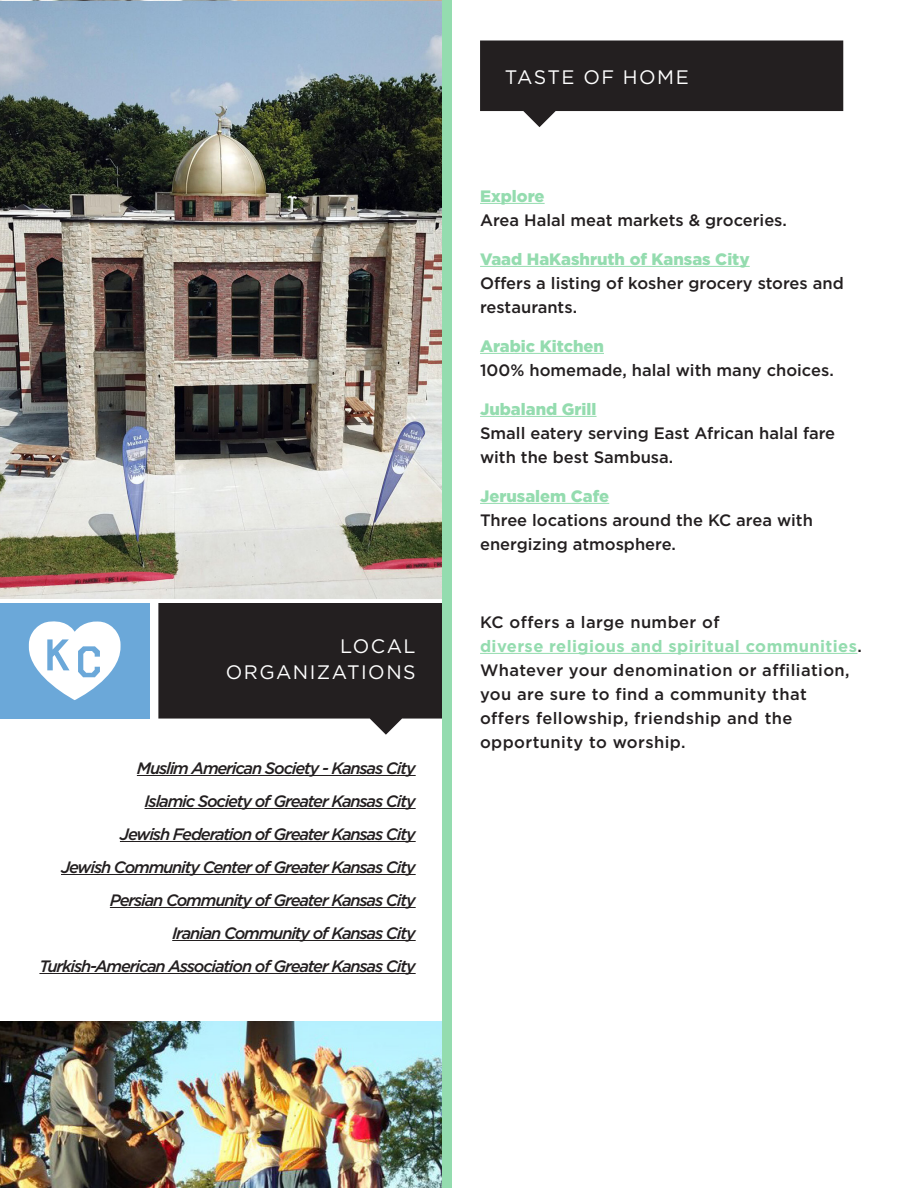
<style>
.page{position:relative;width:918px;height:1188px;background:#fff}
.page>*{position:absolute;margin:0;border:0;box-sizing:border-box;transform-origin:0 0}
.t1{font:19.5px/25.5px "Gotham";letter-spacing:.075em;color:#fff;text-align:right}
.t2{font:500 16.5px/24px "Gotham";color:#231f20}
.t3{font:italic 500 16.5px "Gotham";letter-spacing:-.07em;color:#231f20}
.t4{font:500 16.5px/24px "Gotham";letter-spacing:.025em;color:#231f20}
.s1{font-weight:900;color:#94dcaf}
.s2{font-weight:700;color:#94dcaf}
</style>
<div class="page">
<svg style="left:158px;top:603px;width:284px;height:132px;background:#3d393a"></svg>
<svg style="left:480px;top:41px;width:363px;height:86px"></svg>
<hr style="left:137px;top:775px;width:279px;height:1px;background:#231f20">
<hr style="left:145px;top:808px;width:271px;height:1px;background:#231f20">
<hr style="left:120px;top:841px;width:296px;height:1px;background:#231f20">
<hr style="left:61px;top:874px;width:355px;height:1px;background:#231f20">
<hr style="left:110px;top:907px;width:306px;height:1px;background:#231f20">
<hr style="left:172px;top:940px;width:244px;height:1px;background:#231f20">
<hr style="left:39px;top:973px;width:377px;height:1px;background:#231f20">
<hr style="left:480px;top:203px;width:65px;height:1px;background:#94dcaf">
<hr style="left:480px;top:266px;width:270px;height:1px;background:#94dcaf">
<hr style="left:480px;top:353px;width:124px;height:1px;background:#94dcaf">
<hr style="left:480px;top:416px;width:117px;height:1px;background:#94dcaf">
<hr style="left:480px;top:503px;width:129px;height:1px;background:#94dcaf">
<hr style="left:480px;top:653px;width:377px;height:1px;background:#94dcaf">
<div style="left:0;top:603px;width:149px;height:116px;background:#6ba8d9"></div>
<svg style="left:29px;top:621px;width:92px;height:79px"></svg>
<div style="left:442px;top:0;width:10px;height:1188px;background:#94dcaf"></div>
<img style="left:0;top:1022px;width:442px;height:166px">
<img style="left:0;top:1px;width:442px;height:598px">
<p class="t1" style="left:226px;top:633px;width:191px">LOCAL<br>ORGANIZATIONS</p>
<p class="t3" style="left:137px;top:757px;width:280px">Muslim American Society - Kansas City</p>
<p class="t3" style="left:145px;top:790px;width:273px">Islamic Society of Greater Kansas City</p>
<p class="t3" style="left:120px;top:823px;width:297px">Jewish Federation of Greater Kansas City</p>
<p class="t3" style="left:61px;top:856px;width:356px">Jewish Community Center of Greater Kansas City</p>
<p class="t3" style="left:110px;top:889px;width:307px">Persian Community of Greater Kansas City</p>
<p class="t3" style="left:172px;top:922px;width:245px">Iranian Community of Kansas City</p>
<p class="t3" style="left:39px;top:955px;width:378px">Turkish-American Association of Greater Kansas City</p>
<p class="t1" style="left:505px;top:64px;width:185px">TASTE OF HOME</p>
<p class="t2" style="left:480px;top:184px;width:308px"><span class="s1">Explore<br></span>Area Halal meat markets &amp; groceries.</p>
<p class="t2" style="left:480px;top:247px;width:365px"><span class="s1">Vaad HaKashruth of Kansas City<br></span>Offers a listing of kosher grocery stores and restaurants.</p>
<p class="t2" style="left:480px;top:334px;width:355px"><span class="s1">Arabic Kitchen<br></span>100% homemade, halal with many choices.</p>
<p class="t2" style="left:480px;top:397px;width:357px"><span class="s1">Jubaland Grill<br></span>Small eatery serving East African halal fare with the best Sambusa.</p>
<p class="t2" style="left:480px;top:484px;width:334px"><span class="s1">Jerusalem Cafe<br></span>Three locations around the KC area with energizing atmosphere.</p>
<p class="t4" style="left:480px;top:610px;width:383px">KC offers a large number of<br><span class="s2">diverse religious and spiritual communities</span>.<br>Whatever your denomination or affiliation, you are sure to find a community that<br>offers fellowship, friendship and the opportunity to worship.</p>
</div>
